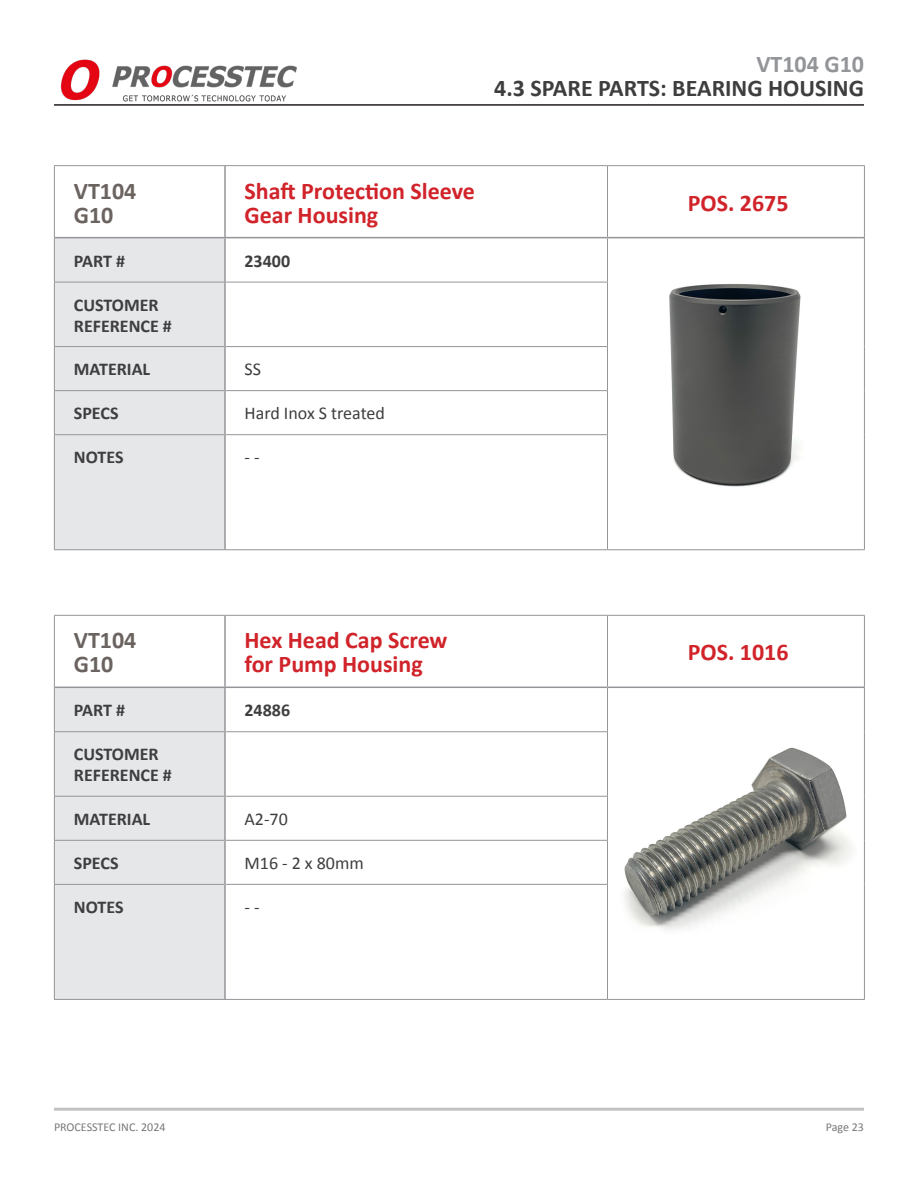
<style>
.page{position:relative;width:918px;height:1188px;background:#fff}
.page>*{position:absolute;margin:0;border:0;box-sizing:border-box;transform-origin:0 0}
.t1{font:700 24px "Calibri";color:#d1232a}
.t2{font:700 24px "Calibri";color:#3e3e3f}
.t3{font:700 24px "Calibri";color:#6b6360}
.t4{font:700 24px "Calibri";color:#939598}
.t5{font:700 18px "Calibri";color:#3e3e3f}
.t6{font:18px "Calibri";color:#3e3e3f}
.t7{font:12px "Calibri";color:#787878}
</style>
<div class="page">
<hr style="left:54px;top:104px;width:810px;height:2px;background:#231f20">
<img style="left:60px;top:59px;width:237px;height:42px">
<hr style="left:54px;top:1108px;width:810px;height:3px;background:#c1c3c2">
<div style="left:55px;top:238px;width:169px;height:311px;background:#e6e7e9"></div>
<hr style="left:54px;top:282px;width:170px;height:1px;background:#939598">
<hr style="left:226px;top:282px;width:382px;height:1px;background:#939598">
<hr style="left:54px;top:346px;width:170px;height:1px;background:#939598">
<hr style="left:226px;top:346px;width:382px;height:1px;background:#939598">
<hr style="left:54px;top:390px;width:170px;height:1px;background:#939598">
<hr style="left:226px;top:390px;width:382px;height:1px;background:#939598">
<hr style="left:54px;top:434px;width:170px;height:1px;background:#939598">
<hr style="left:226px;top:434px;width:382px;height:1px;background:#939598">
<hr style="left:54px;top:549px;width:171px;height:1px;background:#939598">
<hr style="left:225px;top:549px;width:383px;height:1px;background:#939598">
<hr style="left:54px;top:238px;width:1px;height:44px;background:#939598">
<hr style="left:54px;top:282px;width:1px;height:64px;background:#939598">
<hr style="left:54px;top:347px;width:1px;height:43px;background:#939598">
<hr style="left:54px;top:391px;width:1px;height:43px;background:#939598">
<hr style="left:54px;top:435px;width:1px;height:114px;background:#939598">
<hr style="left:225px;top:165px;width:383px;height:1px;background:#939598">
<hr style="left:608px;top:165px;width:257px;height:1px;background:#939598">
<hr style="left:607px;top:166px;width:1px;height:71px;background:#939598">
<hr style="left:864px;top:166px;width:1px;height:72px;background:#939598">
<hr style="left:607px;top:238px;width:1px;height:44px;background:#939598">
<hr style="left:864px;top:238px;width:1px;height:44px;background:#939598">
<hr style="left:607px;top:282px;width:1px;height:64px;background:#939598">
<hr style="left:864px;top:282px;width:1px;height:65px;background:#939598">
<hr style="left:607px;top:347px;width:1px;height:43px;background:#939598">
<hr style="left:864px;top:347px;width:1px;height:44px;background:#939598">
<hr style="left:607px;top:391px;width:1px;height:43px;background:#939598">
<hr style="left:864px;top:391px;width:1px;height:44px;background:#939598">
<hr style="left:607px;top:435px;width:1px;height:114px;background:#939598">
<hr style="left:864px;top:435px;width:1px;height:114px;background:#939598">
<hr style="left:224px;top:238px;width:2px;height:44px;background:#939598">
<hr style="left:224px;top:282px;width:2px;height:65px;background:#939598">
<hr style="left:224px;top:347px;width:2px;height:44px;background:#939598">
<hr style="left:224px;top:391px;width:2px;height:44px;background:#939598">
<hr style="left:224px;top:435px;width:2px;height:114px;background:#939598">
<hr style="left:55px;top:237px;width:170px;height:1px;background:#939598">
<hr style="left:225px;top:237px;width:383px;height:1px;background:#939598">
<hr style="left:608px;top:237px;width:256px;height:1px;background:#939598">
<hr style="left:54px;top:165px;width:171px;height:1px;background:#939598">
<hr style="left:54px;top:166px;width:1px;height:72px;background:#939598">
<hr style="left:224px;top:166px;width:2px;height:71px;background:#939598">
<hr style="left:608px;top:549px;width:257px;height:1px;background:#939598">
<img style="left:669px;top:283px;width:132px;height:204px">
<div style="left:55px;top:688px;width:169px;height:311px;background:#e6e7e9"></div>
<hr style="left:54px;top:731px;width:170px;height:1px;background:#939598">
<hr style="left:226px;top:731px;width:382px;height:1px;background:#939598">
<hr style="left:54px;top:796px;width:170px;height:1px;background:#939598">
<hr style="left:226px;top:796px;width:382px;height:1px;background:#939598">
<hr style="left:54px;top:840px;width:170px;height:1px;background:#939598">
<hr style="left:226px;top:840px;width:382px;height:1px;background:#939598">
<hr style="left:54px;top:884px;width:170px;height:1px;background:#939598">
<hr style="left:226px;top:884px;width:382px;height:1px;background:#939598">
<hr style="left:54px;top:999px;width:171px;height:1px;background:#939598">
<hr style="left:225px;top:999px;width:383px;height:1px;background:#939598">
<hr style="left:54px;top:687px;width:1px;height:44px;background:#939598">
<hr style="left:54px;top:732px;width:1px;height:64px;background:#939598">
<hr style="left:54px;top:797px;width:1px;height:43px;background:#939598">
<hr style="left:54px;top:841px;width:1px;height:43px;background:#939598">
<hr style="left:54px;top:885px;width:1px;height:114px;background:#939598">
<hr style="left:225px;top:615px;width:383px;height:1px;background:#939598">
<hr style="left:608px;top:615px;width:257px;height:1px;background:#939598">
<hr style="left:607px;top:616px;width:1px;height:71px;background:#939598">
<hr style="left:864px;top:616px;width:1px;height:71px;background:#939598">
<hr style="left:607px;top:688px;width:1px;height:43px;background:#939598">
<hr style="left:864px;top:687px;width:1px;height:45px;background:#939598">
<hr style="left:607px;top:732px;width:1px;height:64px;background:#939598">
<hr style="left:864px;top:732px;width:1px;height:64px;background:#939598">
<hr style="left:607px;top:797px;width:1px;height:43px;background:#939598">
<hr style="left:864px;top:796px;width:1px;height:44px;background:#939598">
<hr style="left:607px;top:841px;width:1px;height:43px;background:#939598">
<hr style="left:864px;top:840px;width:1px;height:44px;background:#939598">
<hr style="left:607px;top:885px;width:1px;height:114px;background:#939598">
<hr style="left:864px;top:884px;width:1px;height:115px;background:#939598">
<hr style="left:224px;top:688px;width:2px;height:44px;background:#939598">
<hr style="left:224px;top:732px;width:2px;height:64px;background:#939598">
<hr style="left:224px;top:796px;width:2px;height:44px;background:#939598">
<hr style="left:224px;top:840px;width:2px;height:44px;background:#939598">
<hr style="left:224px;top:884px;width:2px;height:115px;background:#939598">
<hr style="left:55px;top:687px;width:170px;height:1px;background:#939598">
<hr style="left:225px;top:687px;width:383px;height:1px;background:#939598">
<hr style="left:608px;top:687px;width:256px;height:1px;background:#939598">
<hr style="left:54px;top:615px;width:171px;height:1px;background:#939598">
<hr style="left:54px;top:616px;width:1px;height:71px;background:#939598">
<hr style="left:224px;top:616px;width:2px;height:71px;background:#939598">
<hr style="left:608px;top:999px;width:257px;height:1px;background:#939598">
<img style="left:624px;top:747px;width:228px;height:183px">
<h1 class="t4" style="left:756px;top:47px;width:109px">VT104 G10</h1>
<h1 class="t2" style="left:494px;top:71px;width:371px">4.3 SPARE PARTS: BEARING HOUSING</h1>
<p class="t3" style="left:74px;top:174px;width:64px">VT104</p>
<p class="t3" style="left:74px;top:198px;width:41px">G10</p>
<p class="t1" style="left:244px;top:174px;width:232px">Shaft Protection Sleeve</p>
<p class="t1" style="left:244px;top:198px;width:135px">Gear Housing</p>
<p class="t5" style="left:74px;top:248px;width:53px">PART #</p>
<p class="t5" style="left:244px;top:248px;width:47px">23400</p>
<p class="t5" style="left:74px;top:292px;width:86px">CUSTOMER</p>
<p class="t5" style="left:74px;top:313px;width:100px">REFERENCE #</p>
<p class="t5" style="left:74px;top:356px;width:78px">MATERIAL</p>
<p class="t6" style="left:244px;top:357px;width:18px">SS</p>
<p class="t5" style="left:74px;top:400px;width:46px">SPECS</p>
<p class="t6" style="left:244px;top:401px;width:142px">Hard Inox S treated</p>
<p class="t5" style="left:74px;top:445px;width:51px">NOTES</p>
<p class="t6" style="left:244px;top:445px;width:17px">- -</p>
<p class="t1" style="left:688px;top:186px;width:102px">POS. 2675</p>
<p class="t3" style="left:74px;top:623px;width:64px">VT104</p>
<p class="t3" style="left:74px;top:647px;width:41px">G10</p>
<p class="t1" style="left:244px;top:623px;width:205px">Hex Head Cap Screw</p>
<p class="t1" style="left:244px;top:647px;width:180px">for Pump Housing</p>
<p class="t5" style="left:74px;top:697px;width:53px">PART #</p>
<p class="t5" style="left:244px;top:697px;width:47px">24886</p>
<p class="t5" style="left:74px;top:742px;width:86px">CUSTOMER</p>
<p class="t5" style="left:74px;top:763px;width:100px">REFERENCE #</p>
<p class="t5" style="left:74px;top:806px;width:78px">MATERIAL</p>
<p class="t6" style="left:244px;top:806px;width:45px">A2-70</p>
<p class="t5" style="left:74px;top:850px;width:46px">SPECS</p>
<p class="t6" style="left:244px;top:850px;width:121px">M16 - 2 x 80mm</p>
<p class="t5" style="left:74px;top:894px;width:51px">NOTES</p>
<p class="t6" style="left:244px;top:894px;width:17px">- -</p>
<p class="t1" style="left:688px;top:635px;width:102px">POS. 1016</p>
<p class="t7" style="left:54px;top:1119px;width:113px">PROCESSTEC INC. 2024</p>
<p class="t7" style="left:826px;top:1119px;width:40px">Page 23</p>
</div>
